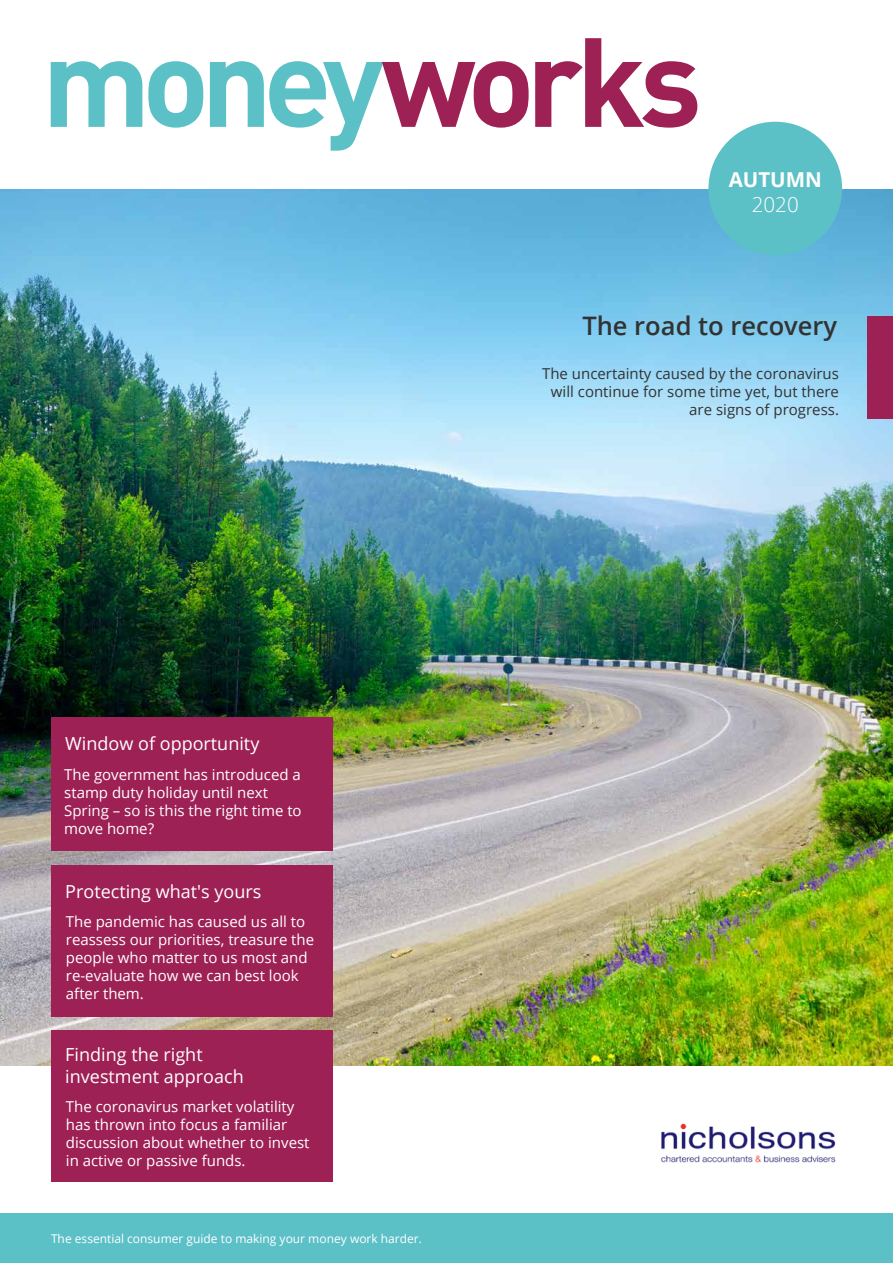
<style>
.page{position:relative;width:893px;height:1263px;background:#fff}
.page>*{position:absolute;margin:0;border:0;box-sizing:border-box;transform-origin:0 0}
.t1{font:600 25.5px "Open Sans";color:#333232}
.t2{font:700 20.55px "Open Sans";color:#fff}
.t3{font:300 20.55px "Open Sans";color:#fff}
.t4{font:18px/21.6px "Open Sans";color:#fff}
.t5{font:15px/18px "Open Sans";color:#fff}
.t6{font:15px/18px "Open Sans";color:#333232;text-align:right}
.t7{font:12px "Open Sans";color:#fff}
</style>
<div class="page">
<img style="left:0;top:189px;width:893px;height:876px">
<svg style="left:51px;top:61px;width:91px;height:66px"></svg>
<svg style="left:148px;top:61px;width:55px;height:67px"></svg>
<svg style="left:210px;top:61px;width:319px;height:90px"></svg>
<svg style="left:535px;top:38px;width:162px;height:90px"></svg>
<img style="left:661px;top:1123px;width:175px;height:40px">
<div style="left:0;top:1213px;width:893px;height:50px;background:#5cc0c7"></div>
<div style="left:867px;top:317px;width:26px;height:102px;background:#9e2155"></div>
<div style="left:708px;top:122px;width:134px;height:133px;background:#5cc0c7;border-radius:50%"></div>
<div style="left:51px;top:1030px;width:282px;height:152px;background:#9e2155"></div>
<div style="left:51px;top:717px;width:282px;height:134px;background:#9e2155"></div>
<div style="left:51px;top:865px;width:282px;height:152px;background:#9e2155"></div>
<h2 class="t2" style="left:729px;top:165px;width:95px">AUTUMN</h2>
<h2 class="t3" style="left:752px;top:190px;width:48px">2020</h2>
<h1 class="t1" style="left:582px;top:308px;width:256px">The road to recovery</h1>
<p class="t6" style="left:542px;top:364px;width:298px">The uncertainty caused by the coronavirus will continue for some time yet, but there are signs of progress.</p>
<p class="t4" style="left:65px;top:732px;width:196px">Window of opportunity</p>
<p class="t5" style="left:64px;top:765px;width:239px">The government has introduced a stamp duty holiday until next<br>Spring – so is this the right time to move home?</p>
<p class="t4" style="left:65px;top:880px;width:198px">Protecting what's yours</p>
<p class="t5" style="left:66px;top:912px;width:250px">The pandemic has caused us all to reassess our priorities, treasure the people who matter to us most and re-evaluate how we can best look after them.</p>
<p class="t4" style="left:65px;top:1043px;width:180px">Finding the right investment approach</p>
<p class="t5" style="left:66px;top:1097px;width:245px">The coronavirus market volatility has thrown into focus a familiar discussion about whether to invest in active or passive funds.</p>
<p class="t7" style="left:51px;top:1230px;width:372px">The essential consumer guide to making your money work harder.</p>
</div>
